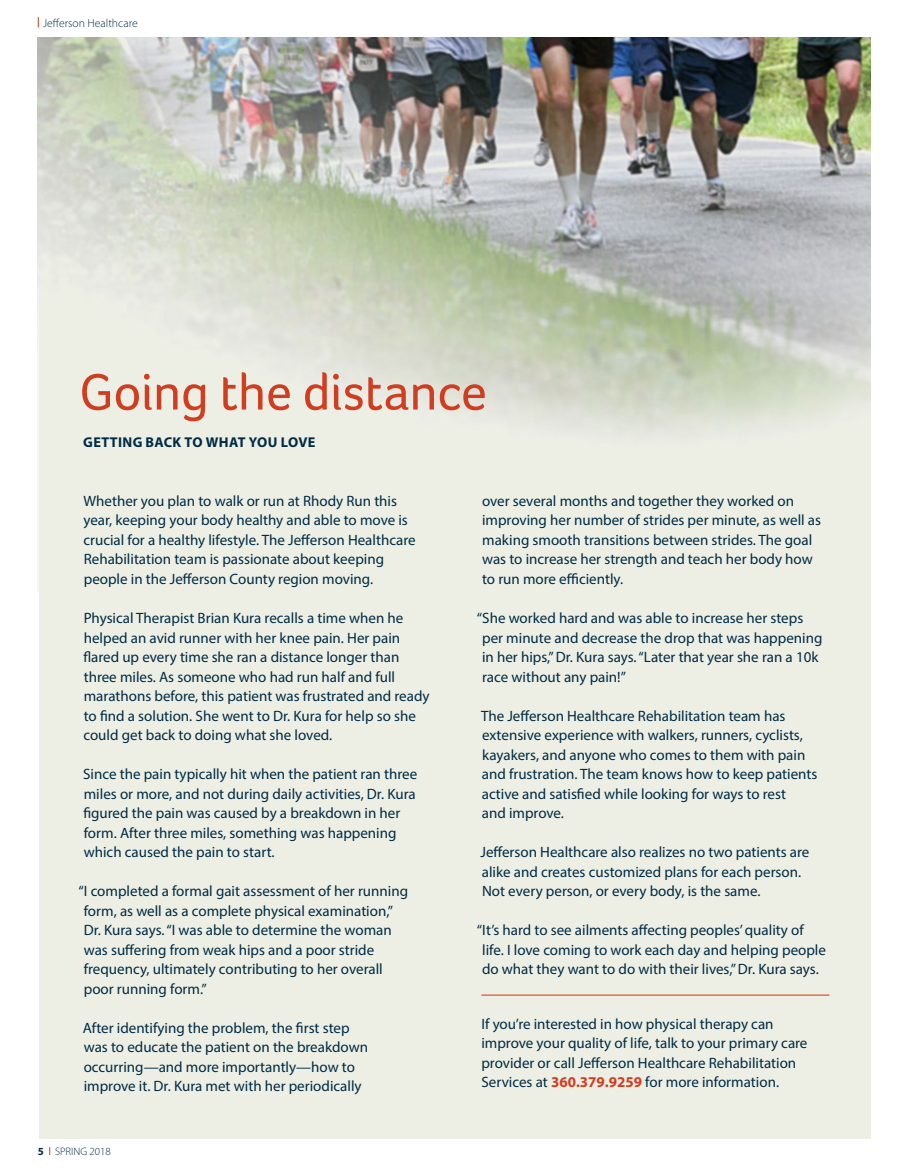
<style>
.page{position:relative;width:905px;height:1175px;background:#fff}
.page>*{position:absolute;margin:0;border:0;box-sizing:border-box;transform-origin:0 0}
.t1{font:52.5px "Foco";letter-spacing:-.01em;color:#d03e22}
.t2{font:15px/19.5px "Myriad Pro";color:#002b44}
.t3{font:700 14.25px "Myriad Pro";letter-spacing:.025em;color:#002b44}
.t4{font:300 11.7px "Myriad Pro";color:#002b44}
.t5{font:300 10.95px "Myriad Pro";color:#002b44}
.s1{font-weight:700;color:#d03e22}
.s2{font-weight:700}
</style>
<div class="page">
<div style="left:39px;top:37px;width:831px;height:1101px;background:#edefe4"></div>
<img style="left:38px;top:37px;width:832px;height:554px">
<hr style="left:481px;top:994px;width:348px;height:1px;background:#db724e">
<p class="t4" style="left:43px;top:16px;width:96px">Jefferson Healthcare</p>
<h1 class="t1" style="left:79px;top:357px;width:409px">Going the distance</h1>
<p class="t3" style="left:83px;top:432px;width:234px">GETTING BACK TO WHAT YOU LOVE</p>
<p class="t2" style="left:83px;top:491px;width:333px">Whether you plan to walk or run at Rhody Run this year, keeping your body healthy and able to move is crucial for a healthy lifestyle. The Jefferson Healthcare Rehabilitation team is passionate about keeping people in the Jefferson County region moving.</p>
<p class="t2" style="left:83px;top:608px;width:348px">Physical Therapist Brian Kura recalls a time when he helped an avid runner with her knee pain. Her pain flared up every time she ran a distance longer than three miles. As someone who had run half and full marathons before, this patient was frustrated and ready to find a solution. She went to Dr. Kura for help so she could get back to doing what she loved.</p>
<p class="t2" style="left:83px;top:764px;width:335px">Since the pain typically hit when the patient ran three miles or more, and not during daily activities, Dr. Kura figured the pain was caused by a breakdown in her form. After three miles, something was happening which caused the pain to start.</p>
<p class="t2" style="left:84px;top:881px;width:326px;text-indent:-5px">“I completed a formal gait assessment of her running form, as well as a complete physical examination,” Dr. Kura says. “I was able to determine the woman was suffering from weak hips and a poor stride frequency, ultimately contributing to her overall poor running form.”</p>
<p class="t2" style="left:83px;top:1017px;width:287px">After identifying the problem, the first step was to educate the patient on the breakdown occurring—and more importantly—how to improve it. Dr. Kura met with her periodically</p>
<p class="t2" style="left:481px;top:1013px;width:327px">If you’re interested in how physical therapy can improve your quality of life, talk to your primary care provider or call Jefferson Healthcare Rehabilitation Services at <span class="s1">360.379.9259</span> for more information.</p>
<p class="t2" style="left:482px;top:491px;width:340px">over several months and together they worked on improving her number of strides per minute, as well as making smooth transitions between strides. The goal was to increase her strength and teach her body how to run more efficiently.</p>
<p class="t2" style="left:482px;top:608px;width:342px;text-indent:-5px">“She worked hard and was able to increase her steps per minute and decrease the drop that was happening in her hips,” Dr. Kura says. “Later that year she ran a 10k race without any pain!”</p>
<p class="t2" style="left:481px;top:705px;width:338px">The Jefferson Healthcare Rehabilitation team has extensive experience with walkers, runners, cyclists, kayakers, and anyone who comes to them with pain and frustration. The team knows how to keep patients active and satisfied while looking for ways to rest<br>and improve.</p>
<p class="t2" style="left:480px;top:842px;width:330px">Jefferson Healthcare also realizes no two patients are alike and creates customized plans for each person.<br>Not every person, or every body, is the same.</p>
<p class="t2" style="left:482px;top:920px;width:345px;text-indent:-5px">“It’s hard to see ailments affecting peoples’ quality of life. I love coming to work each day and helping people do what they want to do with their lives,” Dr. Kura says.</p>
<p class="t5" style="left:38px;top:1144px;width:75px"><span class="s2">5</span> SPRING 2018</p>
</div>
